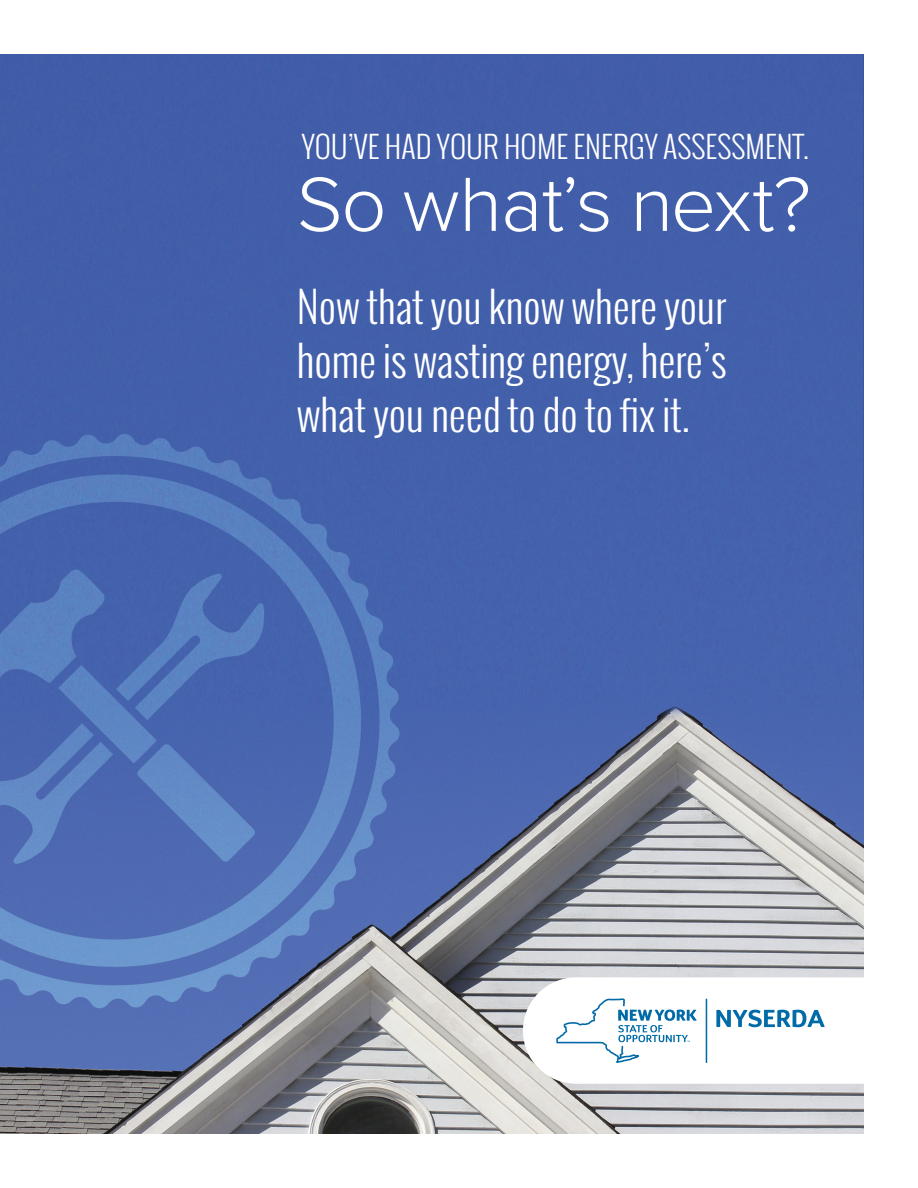
<style>
.page{position:relative;width:918px;height:1188px;background:#fff}
.page>*{position:absolute;margin:0;border:0;box-sizing:border-box;transform-origin:0 0}
.t1{font:300 79.5px "Proxima Nova";letter-spacing:-.015em;color:#fff}
.t2{font:300 42px/54px "Oswald";color:#fff;text-align:justify}
.t3{font:300 30px "Oswald";letter-spacing:.005em;color:#fff}
</style>
<div class="page">
<img style="left:0;top:54px;width:864px;height:1080px">
<svg style="left:523px;top:977px;width:341px;height:107px"></svg>
<p class="t3" style="left:302px;top:125px;width:509px">YOU’VE HAD YOUR HOME ENERGY ASSESSMENT.</p>
<p class="t1" style="left:297px;top:159px;width:516px">So what’s next?</p>
<p class="t2" style="left:297px;top:280px;width:431px">Now that you know where your home is wasting energy, here’s what you need to do to fix it.</p>
</div>
